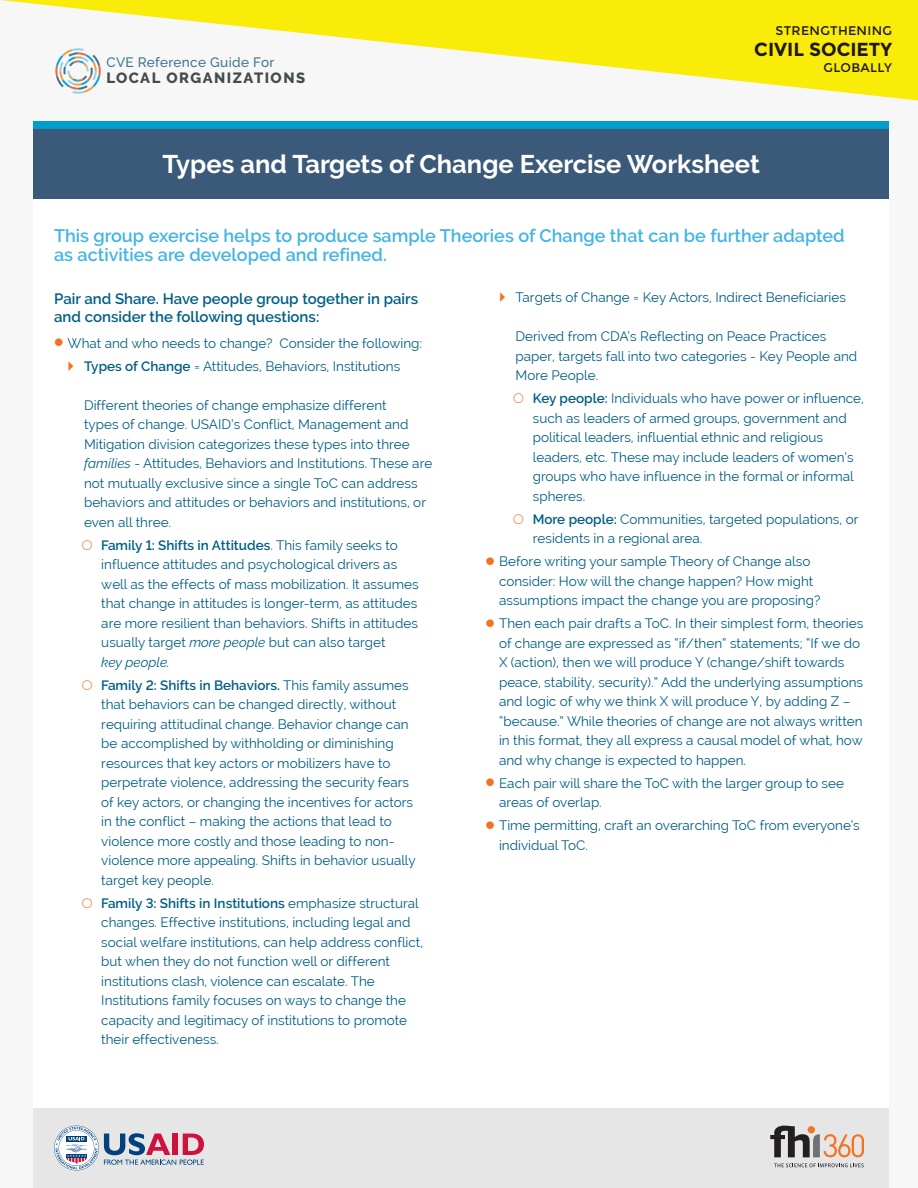
<style>
.page{position:relative;width:918px;height:1188px;background:#f8f7f7}
.page>*{position:absolute;margin:0;border:0;box-sizing:border-box;transform-origin:0 0}
.t1{font:700 25.5px "Raleway";color:#fff}
.t2{font:700 18.9px "Montserrat";color:#1f191a}
.P1{font:600 18px/19.5px "Raleway";color:#41b4e5}
.P2{font:600 15px/18px "Raleway";color:#015e84}
.t3{font:800 14.85px "Raleway";letter-spacing:.1em;color:#434b4c}
.t4{font:500 13.65px "Raleway";letter-spacing:.025em;color:#3e7491}
.t5{font:13.5px/19.5px "Raleway";color:#015e84}
.t6{font:12.6px "Montserrat";letter-spacing:.025em;color:#1f191a}
.s1{font-weight:600}
.s2{font-style:italic}
</style>
<div class="page">
<div style="left:33px;top:121px;width:856px;height:1067px;background:#fff"></div>
<div style="left:33px;top:1108px;width:856px;height:80px;background:#e6e6e6"></div>
<svg style="left:54px;top:1126px;width:150px;height:44px"></svg>
<svg style="left:770px;top:1126px;width:94px;height:31px"></svg>
<svg style="left:774px;top:1163px;width:90px;height:4px"></svg>
<div style="left:33px;top:129px;width:856px;height:69px;background:#3b5978"></div>
<div style="left:33px;top:121px;width:856px;height:8px;background:#009ecc"></div>
<svg style="left:0;top:0;width:918px;height:100px"></svg>
<p class="t4" style="left:107px;top:54px;width:169px">CVE Reference Guide For</p>
<p class="t3" style="left:107px;top:70px;width:200px">LOCAL ORGANIZATIONS</p>
<p class="t6" style="left:775px;top:23px;width:118px">STRENGTHENING</p>
<h2 class="t2" style="left:754px;top:38px;width:139px">CIVIL SOCIETY</h2>
<p class="t6" style="left:824px;top:60px;width:70px">GLOBALLY</p>
<h1 class="t1" style="left:162px;top:150px;width:599px">Types and Targets of Change Exercise Worksheet</h1>
<p class="P1" style="left:54px;top:226px;width:792px">This group exercise helps to produce sample Theories of Change that can be further adapted as activities are developed and refined.</p>
<p class="P2" style="left:54px;top:289px;width:366px">Pair and Share. Have people group together in pairs and consider the following questions:</p>
<p class="t5" style="left:68px;top:333px;width:356px">What and who needs to change? Consider the following:</p>
<p class="t5" style="left:84px;top:356px;width:318px"><span class="s1">Types of Change</span> = Attitudes, Behaviors, Institutions</p>
<p class="t5" style="left:84px;top:395px;width:350px">Different theories of change emphasize different<br>types of change. USAID’s Conflict, Management and Mitigation division categorizes these types into three <span class="s2">families</span> - Attitudes, Behaviors and Institutions. These are not mutually exclusive since a single ToC can address behaviors and attitudes or behaviors and institutions, or even all three.</p>
<p class="t5" style="left:101px;top:535px;width:319px"><span class="s1">Family 1: Shifts in Attitudes</span>. This family seeks to influence attitudes and psychological drivers as well as the effects of mass mobilization. It assumes that change in attitudes is longer-term, as attitudes are more resilient than behaviors. Shifts in attitudes usually target <span class="s2">more people</span> but can also target<br><span class="s2">key people.</span></p>
<p class="t5" style="left:101px;top:675px;width:316px"><span class="s1">Family 2: Shifts in Behaviors.</span> This family assumes that behaviors can be changed directly, without requiring attitudinal change. Behavior change can be accomplished by withholding or diminishing resources that key actors or mobilizers have to perpetrate violence, addressing the security fears of key actors, or changing the incentives for actors in the conflict – making the actions that lead to violence more costly and those leading to non&shy;violence more appealing. Shifts in behavior usually target key people.</p>
<p class="t5" style="left:101px;top:893px;width:323px"><span class="s1">Family 3: Shifts in Institutions</span> emphasize structural changes. Effective institutions, including legal and social welfare institutions, can help address conflict, but when they do not function well or different institutions clash, violence can escalate. The Institutions family focuses on ways to change the capacity and legitimacy of institutions to promote their effectiveness.</p>
<p class="t5" style="left:516px;top:288px;width:332px">Targets of Change = Key Actors, Indirect Beneficiaries</p>
<p class="t5" style="left:516px;top:327px;width:343px">Derived from CDA’s Reflecting on Peace Practices paper, targets fall into two categories - Key People and<br>More People.</p>
<p class="t5" style="left:533px;top:389px;width:333px"><span class="s1">Key people:</span> Individuals who have power or influence, such as leaders of armed groups, government and political leaders, influential ethnic and religious leaders, etc. These may include leaders of women’s groups who have influence in the formal or informal spheres.</p>
<p class="t5" style="left:533px;top:509px;width:327px"><span class="s1">More people:</span> Communities, targeted populations, or residents in a regional area.</p>
<p class="t5" style="left:499px;top:552px;width:323px">Before writing your sample Theory of Change also consider: How will the change happen? How might assumptions impact the change you are proposing?</p>
<p class="t5" style="left:499px;top:614px;width:366px">Then each pair drafts a ToC. In their simplest form, theories of change are expressed as “if/then” statements; “If we do X (action), then we will produce Y (change/shift towards peace, stability, security).” Add the underlying assumptions and logic of why we think X will produce Y, by adding Z – “because.” While theories of change are not always written in this format, they all express a causal model of what, how and why change is expected to happen.</p>
<p class="t5" style="left:499px;top:773px;width:346px">Each pair will share the ToC with the larger group to see areas of overlap.</p>
<p class="t5" style="left:499px;top:816px;width:362px">Time permitting, craft an overarching ToC from everyone’s individual ToC.</p>
</div>
